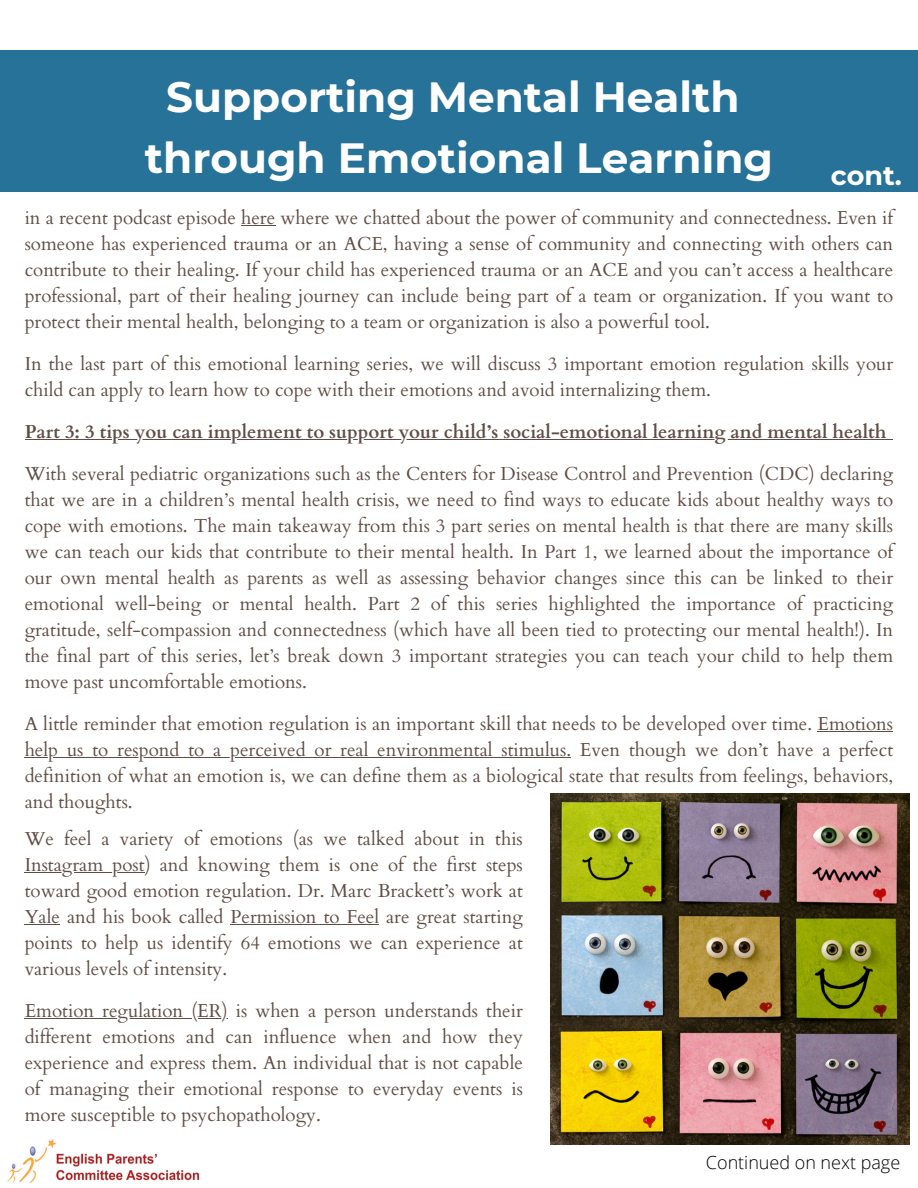
<style>
.page{position:relative;width:918px;height:1188px;background:#fff}
.page>*{position:absolute;margin:0;border:0;box-sizing:border-box;transform-origin:0 0}
.t1{font:700 42.15px "Montserrat";color:#fff}
.t2{font:700 27px "Montserrat";color:#fff}
.t3{font:18.75px/26px "Cardo";color:#382117;text-align:justify}
.t4{font:700 18.75px "Cardo";color:#382117}
.t5{font:300 18px "Open Sans";color:#000}
</style>
<div class="page">
<img style="left:7px;top:1139px;width:193px;height:44px">
<div style="left:0;top:51px;width:918px;height:141px;background:#277298"></div>
<hr style="left:241px;top:225px;width:34px;height:1px;background:#382117">
<hr style="left:25px;top:439px;width:862px;height:1px;background:#382117">
<hr style="left:817px;top:731px;width:76px;height:1px;background:#382117">
<hr style="left:25px;top:757px;width:546px;height:1px;background:#382117">
<img style="left:550px;top:794px;width:359px;height:351px">
<hr style="left:25px;top:872px;width:120px;height:1px;background:#382117">
<hr style="left:25px;top:924px;width:35px;height:1px;background:#382117">
<hr style="left:231px;top:924px;width:148px;height:1px;background:#382117">
<hr style="left:25px;top:1018px;width:203px;height:1px;background:#382117">
<p class="t1" style="left:166px;top:71px;width:575px">Supporting Mental Health</p>
<p class="t1" style="left:145px;top:132px;width:630px">through Emotional Learning</p>
<p class="t2" style="left:831px;top:159px;width:73px">cont.</p>
<p class="t3" style="left:25px;top:205px;width:870px">in a recent podcast episode here where we chatted about the power of community and connectedness. Even if someone has experienced trauma or an ACE, having a sense of community and connecting with others can contribute to their healing. If your child has experienced trauma or an ACE and you can’t access a healthcare professional, part of their healing journey can include being part of a team or organization. If you want to protect their mental health, belonging to a team or organization is also a powerful tool.</p>
<p class="t3" style="left:25px;top:351px;width:870px">In the last part of this emotional learning series, we will discuss 3 important emotion regulation skills your child can apply to learn how to cope with their emotions and avoid internalizing them.</p>
<p class="t4" style="left:25px;top:420px;width:863px">Part 3: 3 tips you can implement to support your child’s social-emotional learning and mental health</p>
<p class="t3" style="left:25px;top:461px;width:870px">With several pediatric organizations such as the Centers for Disease Control and Prevention (CDC) declaring that we are in a children’s mental health crisis, we need to find ways to educate kids about healthy ways to cope with emotions. The main takeaway from this 3 part series on mental health is that there are many skills we can teach our kids that contribute to their mental health. In Part 1, we learned about the importance of our own mental health as parents as well as assessing behavior changes since this can be linked to their emotional well-being or mental health. Part 2 of this series highlighted the importance of practicing gratitude, self-compassion and connectedness (which have all been tied to protecting our mental health!). In the final part of this series, let’s break down 3 important strategies you can teach your child to help them move past uncomfortable emotions.</p>
<p class="t3" style="left:25px;top:711px;width:870px">A little reminder that emotion regulation is an important skill that needs to be developed over time. Emotions help us to respond to a perceived or real environmental stimulus. Even though we don’t have a perfect definition of what an emotion is, we can define them as a biological state that results from feelings, behaviors, and thoughts.</p>
<p class="t3" style="left:25px;top:826px;width:500px">We feel a variety of emotions (as we talked about in this Instagram post) and knowing them is one of the first steps toward good emotion regulation. Dr. Marc Brackett’s work at Yale and his book called Permission to Feel are great starting points to help us identify 64 emotions we can experience at various levels of intensity.</p>
<p class="t3" style="left:25px;top:998px;width:500px">Emotion regulation (ER) is when a person understands their different emotions and can influence when and how they experience and express them. An individual that is not capable of managing their emotional response to everyday events is more susceptible to psychopathology.</p>
<p class="t5" style="left:706px;top:1150px;width:196px">Continued on next page</p>
</div>
